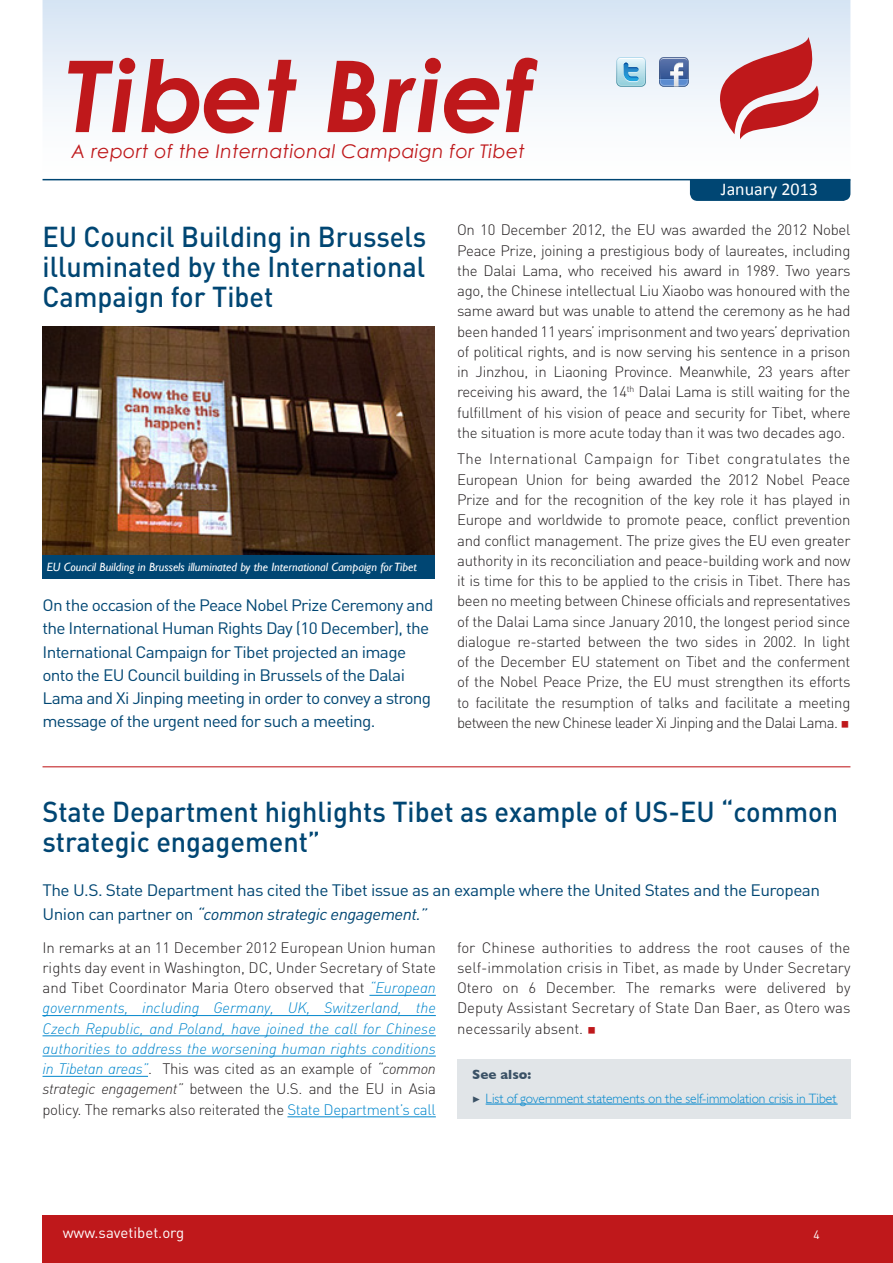
<style>
.page{position:relative;width:893px;height:1263px;background:#fff}
.page>*{position:absolute;margin:0;border:0;box-sizing:border-box;transform-origin:0 0}
.t1{font:italic 700 99.3px "Century Gothic";letter-spacing:.02em;color:#bf181b}
._01_-_Titre{font:500 28.5px/30px "DIN";color:#004673;text-align:justify;scale:.95 1}
.t2{font:italic 18.9px "Century Gothic";letter-spacing:.02em;color:#bf181b}
.t3{font:18px "Calibri";color:#fff}
._01_-_Titre-2{font:16.35px/23.2px "DIN";letter-spacing:-.04em;color:#004673;scale:1.05 1}
._03_-_Texte_courante{font:300 15px/20.2px "DIN";letter-spacing:-.02em;color:#231f20;text-align:justify}
.t4{font:15px "DIN";color:#fff}
._05_-_Annexes{font:300 13.5px "Gill Sans";letter-spacing:-.005em;color:#0086cc}
._05_-_Annexes-2{font:700 13.5px "Gill Sans";color:#3b5266}
._03_-_Texte_courante-2{font:italic 12px "Gill Sans";color:#fff}
.t5{font:12px "DIN";color:#fff}
.s1{font-family:"Minion Pro";font-weight:400;font-size:22.5px;color:#bf181b}
.s2{font-style:italic}
.s3{font-family:"DIN Light Italic Alt";font-weight:400;color:#0086cc}
.s4{font-family:"DIN Light Italic Alt";font-weight:400}
.s5{color:#0086cc}
.s6{font-family:"Minion Pro";font-weight:400;color:#3b5266}
</style>
<div class="page">
<svg style="left:43px;top:0;width:807px;height:179px"></svg>
<hr style="left:43px;top:179px;width:807px;height:1px;background:#004673">
<div style="left:690px;top:180px;width:160px;height:21px;background:#004673"></div>
<div style="left:43px;top:1215px;width:850px;height:48px;background:#bf181b"></div>
<svg style="left:659px;top:57px;width:30px;height:30px"></svg>
<svg style="left:616px;top:57px;width:30px;height:30px"></svg>
<svg style="left:719px;top:37px;width:107px;height:102px"></svg>
<img style="left:43px;top:326px;width:392px;height:229px">
<div style="left:43px;top:555px;width:392px;height:23px;background:#004673"></div>
<hr style="left:43px;top:766px;width:807px;height:1px;background:#bf181b">
<div style="left:457px;top:1059px;width:393px;height:59px;background:#e1e5e8"></div>
<hr style="left:486px;top:1104px;width:352px;height:1px;background:#0086cc">
<hr style="left:369px;top:995px;width:67px;height:1px;background:#0086cc">
<hr style="left:43px;top:1015px;width:393px;height:1px;background:#0086cc">
<hr style="left:43px;top:1035px;width:393px;height:1px;background:#0086cc">
<hr style="left:43px;top:1056px;width:393px;height:1px;background:#0086cc">
<hr style="left:43px;top:1076px;width:105px;height:1px;background:#0086cc">
<hr style="left:287px;top:1116px;width:149px;height:1px;background:#0086cc">
<h1 class="t1" style="left:66px;top:32px;width:468px">Tibet Brief</h1>
<p class="t2" style="left:72px;top:140px;width:455px">A report of the International Campaign for Tibet</p>
<p class="t3" style="left:721px;top:178px;width:98px">January 2013</p>
<p class="_01_-_Titre" style="left:43px;top:221px;width:406px">EU Council Building in Brussels illuminated by the International Campaign for Tibet</p>
<p class="_03_-_Texte_courante-2" style="left:47px;top:560px;width:371px">EU Council Building in Brussels illuminated by the International Campaign for Tibet</p>
<p class="_01_-_Titre-2" style="left:43px;top:593px;width:374px">On the occasion of the Peace Nobel Prize Ceremony and the International Human Rights Day (10 December), the International Campaign for Tibet projected an image onto the EU Council building in Brussels of the Dalai Lama and Xi Jinping meeting in order to convey a strong message of the urgent need for such a meeting.</p>
<p class="_03_-_Texte_courante" style="left:457px;top:220px;width:395px">On 10 December 2012, the EU was awarded the 2012 Nobel Peace Prize, joining a prestigious body of laureates, including the Dalai Lama, who received his award in 1989. Two years ago, the Chinese intellectual Liu Xiaobo was honoured with the same award but was unable to attend the ceremony as he had been handed 11 years’ imprisonment and two years’ deprivation of political rights, and is now serving his sentence in a prison in Jinzhou, in Liaoning Province. Meanwhile, 23 years after receiving his award, the 14<sup>th</sup> Dalai Lama is still waiting for the fulfillment of his vision of peace and security for Tibet, where the situation is more acute today than it was two decades ago.</p>
<p class="_03_-_Texte_courante" style="left:457px;top:449px;width:395px">The International Campaign for Tibet congratulates the European Union for being awarded the 2012 Nobel Peace Prize and for the recognition of the key role it has played in Europe and worldwide to promote peace, conflict prevention and conflict management. The prize gives the EU even greater authority in its reconciliation and peace-building work and now it is time for this to be applied to the crisis in Tibet. There has been no meeting between Chinese officials and representatives of the Dalai Lama since January 2010, the longest period since dialogue re-started between the two sides in 2002. In light of the December EU statement on Tibet and the conferment of the Nobel Peace Prize, the EU must strengthen its efforts to facilitate the resumption of talks and facilitate a meeting between the new Chinese leader Xi Jinping and the Dalai Lama. <span class="s1">■</span></p>
<p class="_01_-_Titre" style="left:43px;top:796px;width:839px">State Department highlights Tibet as example of US-EU “common strategic engagement”</p>
<p class="_01_-_Titre-2" style="left:43px;top:878px;width:742px">The U.S. State Department has cited the Tibet issue as an example where the United States and the European<br>Union can partner on <span class="s2">“common strategic engagement.”</span></p>
<p class="_03_-_Texte_courante" style="left:43px;top:937px;width:395px">In remarks at an 11 December 2012 European Union human rights day event in Washington, DC, Under Secretary of State and Tibet Coordinator Maria Otero observed that <span class="s3">“European governments, including Germany, UK, Switzerland, the Czech Republic, and Poland, have joined the call for Chinese authorities to address the worsening human rights conditions in Tibetan areas”</span>. This was cited as an example of <span class="s4">“common strategic engagement”</span> between the U.S. and the EU in Asia policy. The remarks also reiterated the <span class="s5">State Department’s call</span></p>
<p class="_03_-_Texte_courante" style="left:457px;top:937px;width:395px">for Chinese authorities to address the root causes of the self-immolation crisis in Tibet, as made by Under Secretary Otero on 6 December. The remarks were delivered by Deputy Assistant Secretary of State Dan Baer, as Otero was necessarily absent. <span class="s1">■</span></p>
<p class="_05_-_Annexes-2" style="left:472px;top:1067px;width:61px">See also:</p>
<p class="_05_-_Annexes" style="left:472px;top:1091px;width:366px"><span class="s6">▶</span> List of government statements on the self-immolation crisis in Tibet</p>
<p class="t4" style="left:63px;top:1223px;width:123px">www.savetibet.org</p>
<p class="t5" style="left:813px;top:1227px;width:8px">4</p>
</div>
